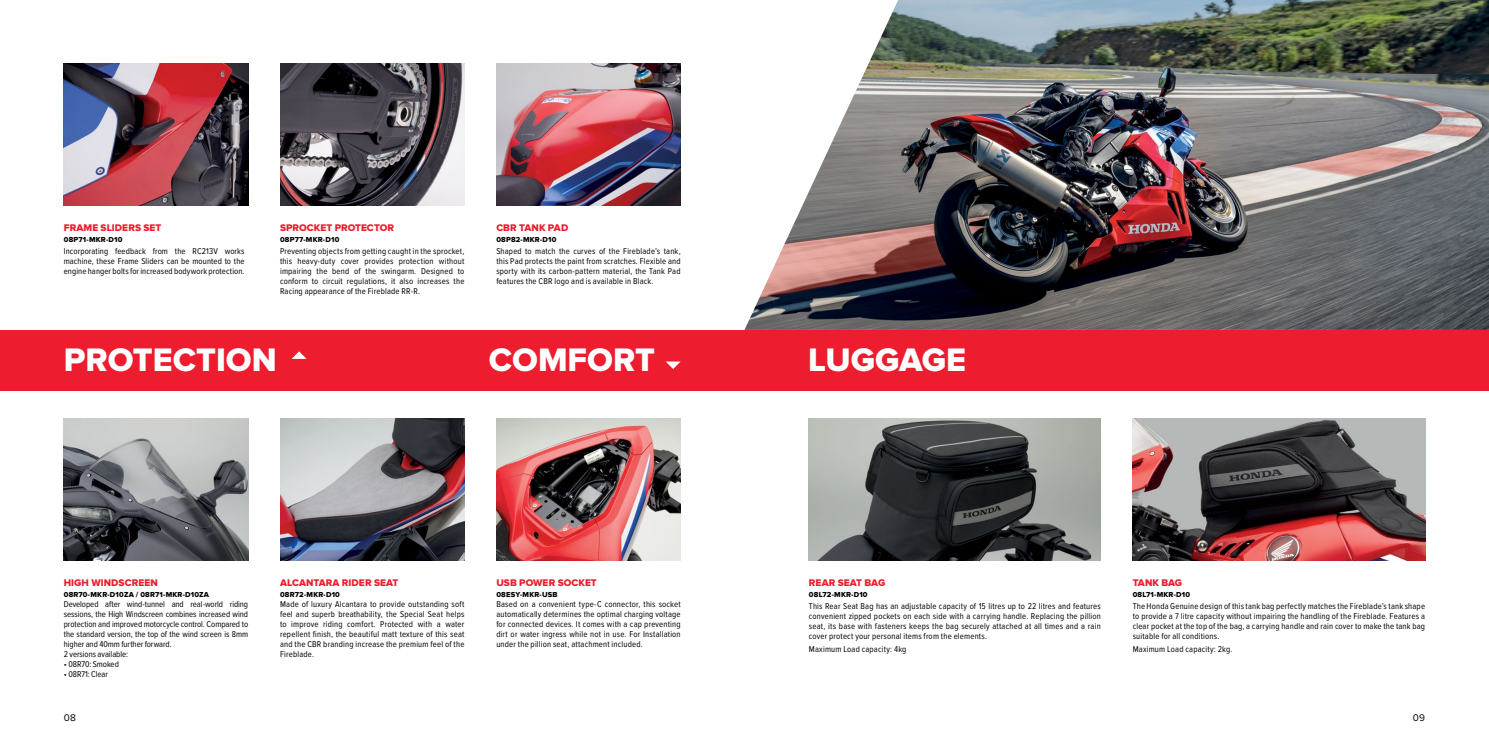
<style>
.page{position:relative;width:1489px;height:745px;background:#fff}
.page>*{position:absolute;margin:0;border:0;box-sizing:border-box;transform-origin:0 0}
.t1{font:800 33.75px "Proxima Nova";color:#fff}
.t2{font:800 10px "Proxima Nova";letter-spacing:.005em;color:#ed1c2f}
.t3{font:10px "Proxima Nova";color:#000}
.t4{font:condensed 8.75px/10px "Proxima Nova";letter-spacing:.015em;color:#000;text-align:justify}
.t5{font:condensed 8.75px/10px "Proxima Nova";letter-spacing:-.005em;color:#000}
.t6{font:800 7.5px "Proxima Nova";letter-spacing:.025em;color:#000}
</style>
<div class="page">
<img style="left:809px;top:418px;width:291px;height:142px">
<img style="left:1132px;top:418px;width:292px;height:142px">
<img style="left:64px;top:64px;width:184px;height:142px">
<img style="left:496px;top:64px;width:184px;height:142px">
<img style="left:280px;top:64px;width:184px;height:142px">
<img style="left:64px;top:418px;width:184px;height:142px">
<img style="left:280px;top:418px;width:184px;height:142px">
<img style="left:496px;top:418px;width:184px;height:142px">
<div style="left:0;top:330px;width:1488px;height:60px;background:#ed1c2f"></div>
<svg style="left:292px;top:351px;width:14px;height:7px"></svg>
<svg style="left:665px;top:361px;width:15px;height:8px"></svg>
<img style="left:744px;top:0;width:744px;height:330px">
<p class="t2" style="left:64px;top:222px;width:99px">FRAME SLIDERS SET</p>
<p class="t6" style="left:64px;top:235px;width:60px">08P71-MKR-D10</p>
<p class="t4" style="left:64px;top:246px;width:182px">Incorporating feedback from the RC213V works machine, these Frame Sliders can be mounted to the engine hanger bolts for increased bodywork protection.</p>
<p class="t2" style="left:280px;top:222px;width:115px">SPROCKET PROTECTOR</p>
<p class="t6" style="left:280px;top:235px;width:61px">08P77-MKR-D10</p>
<p class="t4" style="left:280px;top:246px;width:186px">Preventing objects from getting caught in the sprocket, this heavy-duty cover provides protection without impairing the bend of the swingarm. Designed to conform to circuit regulations, it also increases the Racing appearance of the Fireblade RR-R.</p>
<p class="t2" style="left:496px;top:222px;width:73px">CBR TANK PAD</p>
<p class="t6" style="left:496px;top:235px;width:62px">08P82-MKR-D10</p>
<p class="t4" style="left:496px;top:246px;width:186px">Shaped to match the curves of the Fireblade’s tank, this Pad protects the paint from scratches. Flexible and sporty with its carbon-pattern material, the Tank Pad features the CBR logo and is available in Black.</p>
<h1 class="t1" style="left:64px;top:340px;width:214px">PROTECTION</h1>
<h1 class="t1" style="left:489px;top:340px;width:168px">COMFORT</h1>
<h1 class="t1" style="left:808px;top:340px;width:159px">LUGGAGE</h1>
<p class="t2" style="left:64px;top:576px;width:95px">HIGH WINDSCREEN</p>
<p class="t6" style="left:64px;top:589px;width:147px">08R70-MKR-D10ZA / 08R71-MKR-D10ZA</p>
<p class="t5" style="left:64px;top:598px;width:186px">Developed after wind-tunnel and real-world riding sessions, the High Windscreen combines increased wind protection and improved motorcycle control. Compared to the standard version, the top of the wind screen is 8mm higher and 40mm further forward.<br>2 versions available:</p>
<p class="t5" style="left:64px;top:658px;width:57px">• 08R70: Smoked</p>
<p class="t5" style="left:64px;top:668px;width:46px">• 08R71: Clear</p>
<p class="t2" style="left:280px;top:576px;width:120px">ALCANTARA RIDER SEAT</p>
<p class="t6" style="left:280px;top:589px;width:61px">08R72-MKR-D10</p>
<p class="t4" style="left:280px;top:598px;width:186px">Made of luxury Alcantara to provide outstanding soft feel and superb breathability, the Special Seat helps to improve riding comfort. Protected with a water repellent finish, the beautiful matt texture of this seat and the CBR branding increase the premium feel of the Fireblade.</p>
<p class="t2" style="left:496px;top:576px;width:102px">USB POWER SOCKET</p>
<p class="t6" style="left:496px;top:589px;width:63px">08ESY-MKR-USB</p>
<p class="t4" style="left:496px;top:598px;width:186px">Based on a convenient type-C connector, this socket automatically determines the optimal charging voltage for connected devices. It comes with a cap preventing dirt or water ingress while not in use. For Installation under the pillion seat, attachment included.</p>
<p class="t2" style="left:809px;top:576px;width:78px">REAR SEAT BAG</p>
<p class="t6" style="left:809px;top:589px;width:60px">08L72-MKR-D10</p>
<p class="t4" style="left:809px;top:601px;width:293px">This Rear Seat Bag has an adjustable capacity of 15 litres up to 22 litres and features convenient zipped pockets on each side with a carrying handle. Replacing the pillion seat, its base with fasteners keeps the bag securely attached at all times and a rain cover protect your personal items from the elements.</p>
<p class="t4" style="left:809px;top:643px;width:99px">Maximum Load capacity: 4kg</p>
<p class="t2" style="left:1132px;top:576px;width:51px">TANK BAG</p>
<p class="t6" style="left:1132px;top:589px;width:59px">08L71-MKR-D10</p>
<p class="t4" style="left:1132px;top:601px;width:294px">The Honda Genuine design of this tank bag perfectly matches the Fireblade’s tank shape to provide a 7 litre capacity without impairing the handling of the Fireblade. Features a clear pocket at the top of the bag, a carrying handle and rain cover to make the tank bag suitable for all conditions.</p>
<p class="t4" style="left:1132px;top:643px;width:101px">Maximum Load capacity: 2kg.</p>
<p class="t3" style="left:64px;top:711px;width:14px">08</p>
<p class="t3" style="left:1412px;top:711px;width:14px">09</p>
</div>
